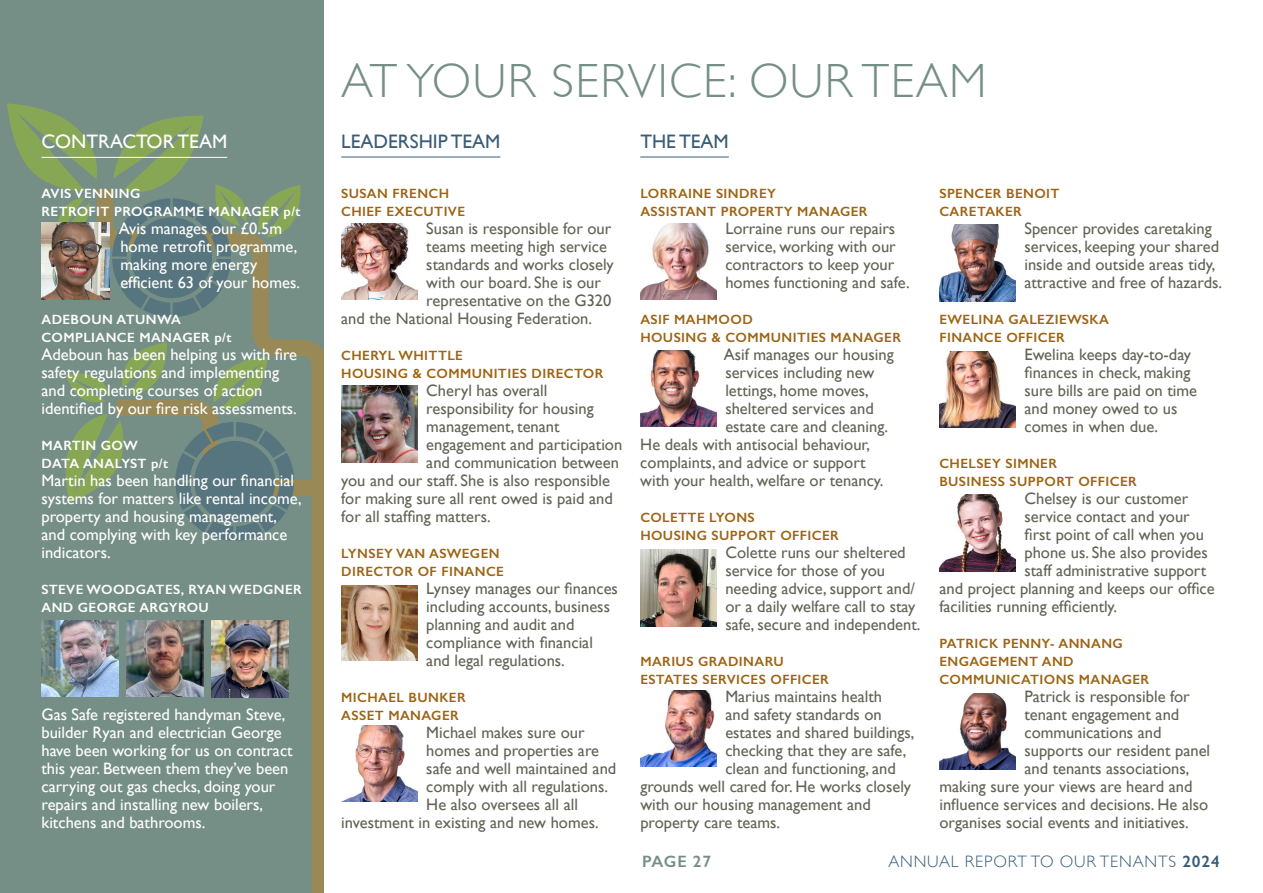
<style>
.page{position:relative;width:1263px;height:893px;background:#fff}
.page>*{position:absolute;margin:0;border:0;box-sizing:border-box;transform-origin:0 0}
.t1{font:300 48px "Gill Sans";letter-spacing:.03em;color:#768f86}
.t2{font:19.5px "Gill Sans";color:#395c77}
.t3{font:19.5px "Gill Sans";color:#fff}
.t4{font:16.5px/18px "Gill Sans";color:#636255}
.t5{font:16.5px/18px "Gill Sans";color:#fff}
.t6{font:300 16.5px "Gill Sans";letter-spacing:.05em;color:#395c77}
.t7{font:600 16.5px "Gill Sans";letter-spacing:.035em;color:#768f86}
.t8{font:600 13.5px/18px "Gill Sans";letter-spacing:.03em;color:#9c6413}
.t9{font:600 13.5px/18px "Gill Sans";letter-spacing:.03em;color:#fff}
.s1{font-weight:600}
</style>
<div class="page">
<div style="left:0;top:0;width:323px;height:893px;background:#768f86"></div>
<svg style="left:118px;top:541px;width:205px;height:352px"></svg>
<svg style="left:7px;top:103px;width:316px;height:438px"></svg>
<hr style="left:341px;top:157px;width:159px;height:1px;background:#395c77">
<img style="left:341px;top:223px;width:77px;height:77px">
<img style="left:341px;top:386px;width:77px;height:76px">
<img style="left:341px;top:585px;width:77px;height:76px">
<img style="left:341px;top:725px;width:77px;height:77px">
<hr style="left:640px;top:157px;width:89px;height:1px;background:#395c77">
<img style="left:640px;top:223px;width:77px;height:77px">
<img style="left:640px;top:350px;width:77px;height:77px">
<img style="left:640px;top:550px;width:77px;height:76px">
<img style="left:640px;top:690px;width:77px;height:77px">
<img style="left:939px;top:224px;width:77px;height:77px">
<img style="left:939px;top:351px;width:77px;height:77px">
<img style="left:939px;top:495px;width:77px;height:76px">
<img style="left:939px;top:693px;width:77px;height:77px">
<hr style="left:41px;top:157px;width:186px;height:1px;background:#fff">
<img style="left:41px;top:223px;width:68px;height:76px">
<img style="left:41px;top:620px;width:77px;height:77px">
<img style="left:126px;top:620px;width:77px;height:77px">
<img style="left:212px;top:621px;width:76px;height:76px">
<p class="t3" style="left:41px;top:131px;width:187px">CONTRACTOR TEAM</p>
<p class="t9" style="left:41px;top:184px;width:261px">AVIS VENNING<br>RETROFIT PROGRAMME MANAGER p/t</p>
<p class="t5" style="left:119px;top:219px;width:183px">Avis manages our £0.5m home retrofit programme, making more energy efficient 63 of your homes.</p>
<p class="t9" style="left:41px;top:310px;width:191px">ADEBOUN ATUNWA<br>COMPLIANCE MANAGER p/t</p>
<p class="t5" style="left:41px;top:345px;width:257px">Adeboun has been helping us with fire safety regulations and implementing and completing courses of action identified by our fire risk assessments.</p>
<p class="t9" style="left:41px;top:436px;width:128px">MARTIN GOW<br>DATA ANALYST p/t</p>
<p class="t5" style="left:41px;top:471px;width:262px">Martin has been handling our financial systems for matters like rental income, property and housing management, and complying with key performance indicators.</p>
<p class="t9" style="left:41px;top:580px;width:262px">STEVE WOODGATES, RYAN WEDGNER<br>AND GEORGE ARGYROU</p>
<p class="t5" style="left:41px;top:705px;width:253px">Gas Safe registered handyman Steve, builder Ryan and electrician George have been working for us on contract this year. Between them they’ve been carrying out gas checks, doing your repairs and installing new boilers, kitchens and bathrooms.</p>
<h1 class="t1" style="left:341px;top:53px;width:647px">AT YOUR SERVICE: OUR TEAM</h1>
<p class="t2" style="left:341px;top:130px;width:161px">LEADERSHIP TEAM</p>
<p class="t2" style="left:640px;top:130px;width:90px">THE TEAM</p>
<p class="t8" style="left:341px;top:184px;width:125px">SUSAN FRENCH<br>CHIEF EXECUTIVE</p>
<p class="t4" style="left:426px;top:219px;width:187px">Susan is responsible for our</p>
<p class="t4" style="left:426px;top:237px;width:182px">teams meeting high service</p>
<p class="t4" style="left:426px;top:255px;width:189px">standards and works closely</p>
<p class="t4" style="left:426px;top:273px;width:176px">with our board. She is our</p>
<p class="t4" style="left:426px;top:291px;width:187px">representative on the G320</p>
<p class="t4" style="left:341px;top:309px;width:252px">and the National Housing Federation.</p>
<p class="t8" style="left:341px;top:346px;width:264px">CHERYL WHITTLE<br>HOUSING &amp; COMMUNITIES DIRECTOR</p>
<p class="t4" style="left:426px;top:381px;width:123px">Cheryl has overall</p>
<p class="t4" style="left:426px;top:399px;width:169px">responsibility for housing</p>
<p class="t4" style="left:426px;top:417px;width:135px">management, tenant</p>
<p class="t4" style="left:426px;top:435px;width:197px">engagement and participation</p>
<p class="t4" style="left:426px;top:453px;width:194px">and communication between</p>
<p class="t4" style="left:341px;top:471px;width:270px">you and our staff. She is also responsible</p>
<p class="t4" style="left:341px;top:489px;width:273px">for making sure all rent owed is paid and</p>
<p class="t4" style="left:341px;top:507px;width:151px">for all staffing matters.</p>
<p class="t8" style="left:341px;top:544px;width:164px">LYNSEY VAN ASWEGEN<br>DIRECTOR OF FINANCE</p>
<p class="t4" style="left:426px;top:579px;width:193px">Lynsey manages our finances including accounts, business planning and audit and compliance with financial and legal regulations.</p>
<p class="t8" style="left:341px;top:688px;width:126px">MICHAEL BUNKER<br>ASSET MANAGER</p>
<p class="t4" style="left:426px;top:723px;width:160px">Michael makes sure our</p>
<p class="t4" style="left:426px;top:741px;width:174px">homes and properties are</p>
<p class="t4" style="left:426px;top:759px;width:192px">safe and well maintained and</p>
<p class="t4" style="left:426px;top:777px;width:183px">comply with all regulations.</p>
<p class="t4" style="left:426px;top:795px;width:153px">He also oversees all all</p>
<p class="t4" style="left:341px;top:813px;width:259px">investment in existing and new homes.</p>
<p class="t8" style="left:640px;top:184px;width:229px">LORRAINE SINDREY<br>ASSISTANT PROPERTY MANAGER</p>
<p class="t4" style="left:725px;top:219px;width:186px">Lorraine runs our repairs service, working with our contractors to keep your homes functioning and safe.</p>
<p class="t8" style="left:640px;top:310px;width:262px">ASIF MAHMOOD<br>HOUSING &amp; COMMUNITIES MANAGER</p>
<p class="t4" style="left:724px;top:345px;width:171px">Asif manages our housing</p>
<p class="t4" style="left:725px;top:363px;width:150px">services including new</p>
<p class="t4" style="left:725px;top:381px;width:145px">lettings, home moves,</p>
<p class="t4" style="left:725px;top:399px;width:150px">sheltered services and</p>
<p class="t4" style="left:725px;top:417px;width:164px">estate care and cleaning.</p>
<p class="t4" style="left:640px;top:435px;width:231px">He deals with antisocial behaviour,</p>
<p class="t4" style="left:640px;top:453px;width:227px">complaints, and advice or support</p>
<p class="t4" style="left:640px;top:471px;width:245px">with your health, welfare or tenancy.</p>
<p class="t8" style="left:640px;top:508px;width:200px">COLETTE LYONS<br>HOUSING SUPPORT OFFICER</p>
<p class="t4" style="left:725px;top:543px;width:197px">Colette runs our sheltered service for those of you needing advice, support and/ or a daily welfare call to stay safe, secure and independent.</p>
<p class="t8" style="left:640px;top:652px;width:190px">MARIUS GRADINARU<br>ESTATES SERVICES OFFICER</p>
<p class="t4" style="left:725px;top:687px;width:158px">Marius maintains health</p>
<p class="t4" style="left:725px;top:705px;width:158px">and safety standards on</p>
<p class="t4" style="left:725px;top:723px;width:191px">estates and shared buildings,</p>
<p class="t4" style="left:725px;top:741px;width:183px">checking that they are safe,</p>
<p class="t4" style="left:725px;top:759px;width:172px">clean and functioning, and</p>
<p class="t4" style="left:640px;top:777px;width:272px">grounds well cared for. He works closely</p>
<p class="t4" style="left:640px;top:795px;width:232px">with our housing management and</p>
<p class="t4" style="left:640px;top:813px;width:141px">property care teams.</p>
<p class="t8" style="left:939px;top:184px;width:122px">SPENCER BENOIT<br>CARETAKER</p>
<p class="t4" style="left:1024px;top:219px;width:199px">Spencer provides caretaking services, keeping your shared inside and outside areas tidy, attractive and free of hazards.</p>
<p class="t8" style="left:939px;top:310px;width:171px">EWELINA GALEZIEWSKA<br>FINANCE OFFICER</p>
<p class="t4" style="left:1024px;top:345px;width:174px">Ewelina keeps day-to-day finances in check, making sure bills are paid on time and money owed to us comes in when due.</p>
<p class="t8" style="left:939px;top:454px;width:199px">CHELSEY SIMNER<br>BUSINESS SUPPORT OFFICER</p>
<p class="t4" style="left:1024px;top:489px;width:165px">Chelsey is our customer</p>
<p class="t4" style="left:1024px;top:507px;width:167px">service contact and your</p>
<p class="t4" style="left:1024px;top:525px;width:181px">first point of call when you</p>
<p class="t4" style="left:1024px;top:543px;width:185px">phone us. She also provides</p>
<p class="t4" style="left:1024px;top:561px;width:183px">staff administrative support</p>
<p class="t4" style="left:939px;top:579px;width:277px">and project planning and keeps our office</p>
<p class="t4" style="left:939px;top:597px;width:179px">facilities running efficiently.</p>
<p class="t8" style="left:939px;top:634px;width:211px">PATRICK PENNY- ANNANG<br>ENGAGEMENT AND<br>COMMUNICATIONS MANAGER</p>
<p class="t4" style="left:1024px;top:687px;width:167px">Patrick is responsible for</p>
<p class="t4" style="left:1024px;top:705px;width:156px">tenant engagement and</p>
<p class="t4" style="left:1024px;top:723px;width:139px">communications and</p>
<p class="t4" style="left:1024px;top:741px;width:187px">supports our resident panel</p>
<p class="t4" style="left:1024px;top:759px;width:166px">and tenants associations,</p>
<p class="t4" style="left:939px;top:777px;width:255px">making sure your views are heard and</p>
<p class="t4" style="left:939px;top:795px;width:270px">influence services and decisions. He also</p>
<p class="t4" style="left:939px;top:813px;width:251px">organises social events and initiatives.</p>
<p class="t7" style="left:642px;top:851px;width:71px">PAGE 27</p>
<p class="t6" style="left:888px;top:852px;width:333px">ANNUAL REPORT TO OUR TENANTS <span class="s1">2024</span></p>
</div>
